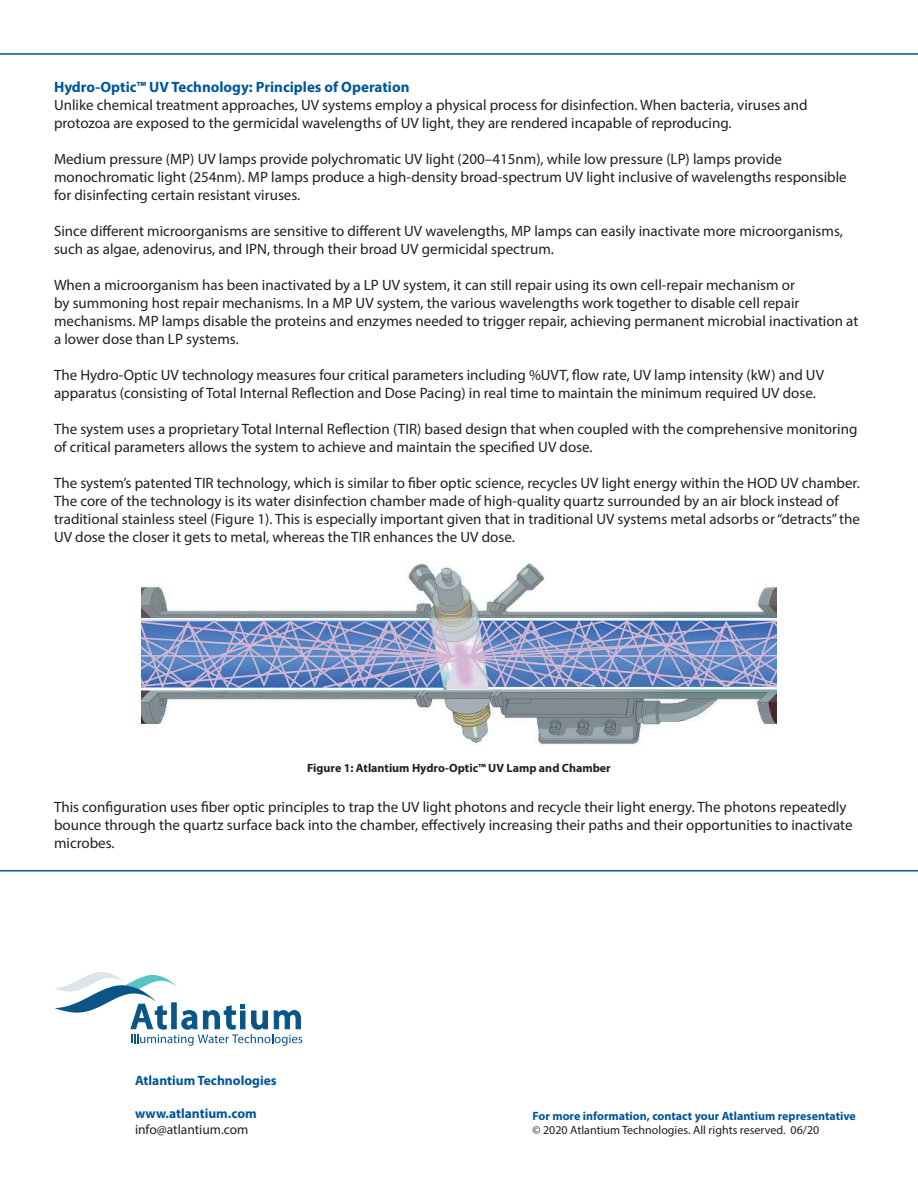
<style>
.page{position:relative;width:918px;height:1188px;background:#fff}
.page>*{position:absolute;margin:0;border:0;box-sizing:border-box;transform-origin:0 0}
.t1{font:15px/18px "Myriad Pro";color:#221f1f}
.t2{font:700 15px "Myriad Pro";color:#005699}
.t3{font:700 13.5px "Myriad Pro";color:#005699}
.t4{font:13.5px "Myriad Pro";color:#221f1f}
.t5{font:700 12px "Myriad Pro";color:#005699}
.t6{font:12px "Myriad Pro";color:#221f1f}
.t7{font:700 12px "Myriad Pro";color:#221f1f}
</style>
<div class="page">
<hr style="left:0;top:53px;width:918px;height:2px;background:#005699">
<img style="left:142px;top:563px;width:634px;height:182px">
<hr style="left:0;top:870px;width:918px;height:1px;background:#005699">
<svg style="left:54px;top:972px;width:248px;height:74px"></svg>
<p class="t2" style="left:54px;top:81px;width:357px">Hydro-Optic™ UV Technology: Principles of Operation</p>
<p class="t1" style="left:54px;top:97px;width:755px">Unlike chemical treatment approaches, UV systems employ a physical process for disinfection. When bacteria, viruses and protozoa are exposed to the germicidal wavelengths of UV light, they are rendered incapable of reproducing.</p>
<p class="t1" style="left:54px;top:151px;width:794px">Medium pressure (MP) UV lamps provide polychromatic UV light (200–415nm), while low pressure (LP) lamps provide monochromatic light (254nm). MP lamps produce a high-density broad-spectrum UV light inclusive of wavelengths responsible for disinfecting certain resistant viruses.</p>
<p class="t1" style="left:54px;top:223px;width:790px">Since different microorganisms are sensitive to different UV wavelengths, MP lamps can easily inactivate more microorganisms, such as algae, adenovirus, and IPN, through their broad UV germicidal spectrum.</p>
<p class="t1" style="left:54px;top:277px;width:806px">When a microorganism has been inactivated by a LP UV system, it can still repair using its own cell-repair mechanism or<br>by summoning host repair mechanisms. In a MP UV system, the various wavelengths work together to disable cell repair mechanisms. MP lamps disable the proteins and enzymes needed to trigger repair, achieving permanent microbial inactivation at a lower dose than LP systems.</p>
<p class="t1" style="left:54px;top:367px;width:772px">The Hydro-Optic UV technology measures four critical parameters including %UVT, flow rate, UV lamp intensity (kW) and UV apparatus (consisting of Total Internal Reflection and Dose Pacing) in real time to maintain the minimum required UV dose.</p>
<p class="t1" style="left:54px;top:421px;width:805px">The system uses a proprietary Total Internal Reflection (TIR) based design that when coupled with the comprehensive monitoring of critical parameters allows the system to achieve and maintain the specified UV dose.</p>
<p class="t1" style="left:54px;top:475px;width:807px">The system’s patented TIR technology, which is similar to fiber optic science, recycles UV light energy within the HOD UV chamber.<br>The core of the technology is its water disinfection chamber made of high-quality quartz surrounded by an air block instead of traditional stainless steel (Figure 1). This is especially important given that in traditional UV systems metal adsorbs or “detracts” the UV dose the closer it gets to metal, whereas the TIR enhances the UV dose.</p>
<p class="t7" style="left:307px;top:763px;width:305px">Figure 1: Atlantium Hydro-Optic™ UV Lamp and Chamber</p>
<p class="t1" style="left:54px;top:799px;width:800px">This configuration uses fiber optic principles to trap the UV light photons and recycle their light energy. The photons repeatedly bounce through the quartz surface back into the chamber, effectively increasing their paths and their opportunities to inactivate microbes.</p>
<p class="t3" style="left:135px;top:1076px;width:143px">Atlantium Technologies</p>
<p class="t3" style="left:135px;top:1108px;width:123px">www.atlantium.com</p>
<p class="t4" style="left:135px;top:1124px;width:115px">info@atlantium.com</p>
<p class="t5" style="left:532px;top:1111px;width:325px">For more information, contact your Atlantium representative</p>
<p class="t6" style="left:532px;top:1125px;width:288px">© 2020 Atlantium Technologies. All rights reserved. 06/20</p>
</div>
